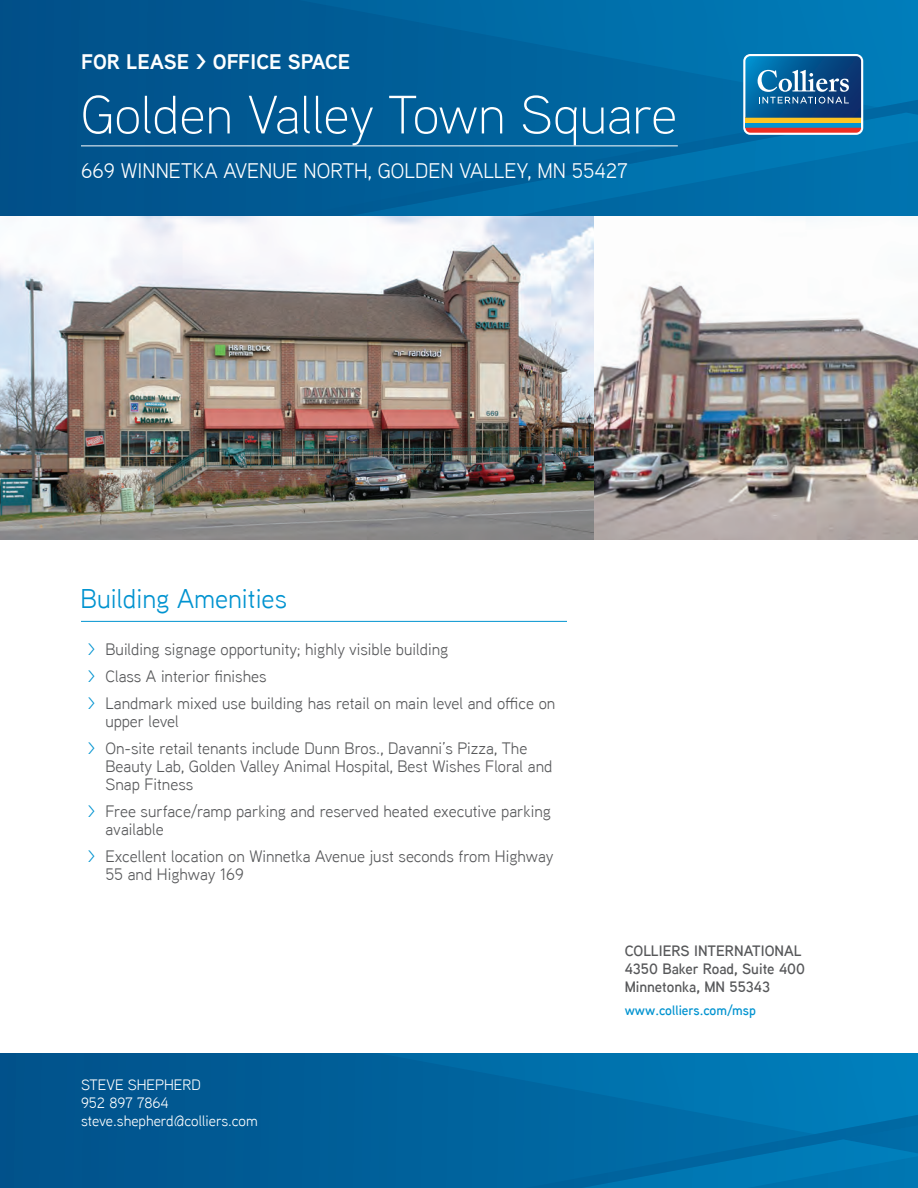
<style>
.page{position:relative;width:918px;height:1188px;background:#fff}
.page>*{position:absolute;margin:0;border:0;box-sizing:border-box;transform-origin:0 0}
.t1{font:300 54px "Aaux Next";color:#fff}
.t2{font:27px "Aaux Next";color:#0093d0}
.t3{font:21px "Aaux Next";color:#fff}
.t4{font:700 21px "Aaux Next";color:#fff}
.t5{font:16.5px/27px "Aaux Next";color:#57585a}
.t6{font:600 15px/18px "Aaux Next";color:#57585a}
.t7{font:15px/18px "Aaux Next";color:#fff}
.t8{font:600 13.5px "Aaux Next";color:#0093d0}
.s1{color:#0093d0}
</style>
<div class="page">
<svg style="left:0;top:1053px;width:918px;height:135px;background:#00659f"></svg>
<img style="left:0;top:216px;width:918px;height:324px">
<svg style="left:0;top:0;width:918px;height:216px;background:#00629c"></svg>
<svg style="left:743px;top:54px;width:120px;height:81px;background:#4b7796"></svg>
<hr style="left:81px;top:146px;width:597px;height:1px;background:#fff">
<hr style="left:81px;top:621px;width:486px;height:1px;background:#0093d0">
<p class="t4" style="left:81px;top:47px;width:268px">FOR LEASE &gt; OFFICE SPACE</p>
<h1 class="t1" style="left:81px;top:79px;width:598px">Golden Valley Town Square</h1>
<p class="t3" style="left:81px;top:157px;width:548px">669 winnetka avenue north, golden valley, mn 55427</p>
<h2 class="t2" style="left:81px;top:580px;width:208px">Building Amenities</h2>
<p class="t5" style="left:87px;top:635px;width:469px"><span class="s1">&gt;</span> Building signage opportunity; highly visible building<br><span class="s1">&gt;</span> Class A interior finishes<br><span class="s1">&gt;</span> Landmark mixed use building has retail on main level and office on</p>
<p class="t5" style="left:87px;top:707px;width:441px;text-indent:18px">upper level<br><span class="s1">&gt;</span> On-site retail tenants include Dunn Bros., Davanni’s Pizza, The</p>
<p class="t5" style="left:105px;top:757px;width:448px;line-height:18px">Beauty Lab, Golden Valley Animal Hospital, Best Wishes Floral and<br>Snap Fitness</p>
<p class="t5" style="left:105px;top:802px;width:447px;line-height:18px;text-indent:-18px"><span class="s1">&gt;</span> Free surface/ramp parking and reserved heated executive parking available</p>
<p class="t5" style="left:105px;top:847px;width:450px;line-height:18px;text-indent:-18px"><span class="s1">&gt;</span> Excellent location on Winnetka Avenue just seconds from Highway<br>55 and Highway 169</p>
<p class="t7" style="left:81px;top:1076px;width:178px">steve shepherd<br>952 897 7864 steve.shepherd@colliers.com</p>
<p class="t6" style="left:625px;top:941px;width:182px">COLLIERS INTERNATIONAL<br>4350 Baker Road, Suite 400<br>Minnetonka, MN 55343</p>
<p class="t8" style="left:625px;top:1001px;width:133px">www.colliers.com/msp</p>
</div>
